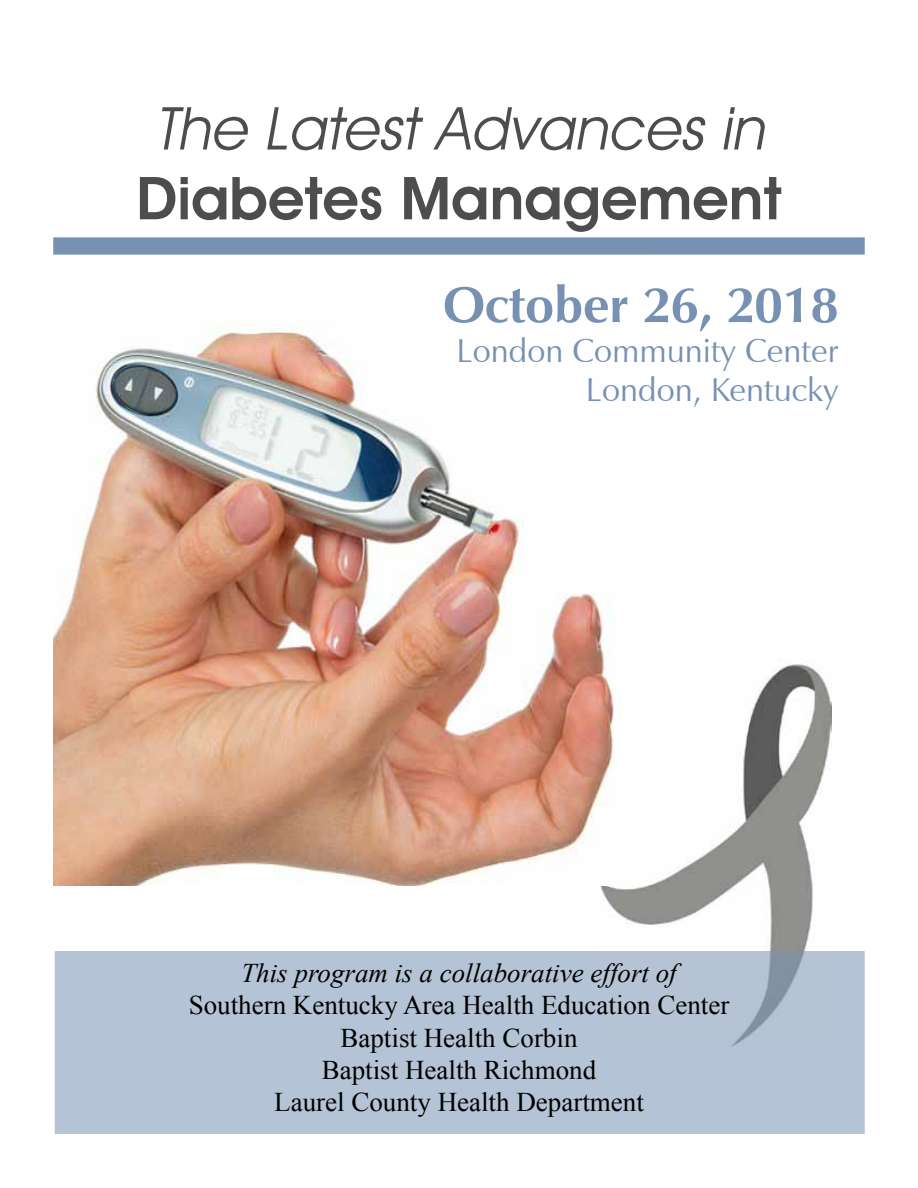
<style>
.page{position:relative;width:918px;height:1188px;background:#fff}
.page>*{position:absolute;margin:0;border:0;box-sizing:border-box;transform-origin:0 0}
.t1{font:italic 60px "Advantage";color:#4d4d4f}
.t2{font:600 60px "Advantage";color:#4d4d4f}
.t3{font:700 51px "Zapf Humanist 601 BT";color:#7791b3}
.t4{font:33px/39.6px "Zapf Humanist 601 BT";color:#7791b3;text-align:right}
.t5{font:27px/32.4px "Times New Roman";color:#000;text-align:center}
.t6{font:italic 27px "Times New Roman";color:#000}
</style>
<div class="page">
<img style="left:599px;top:660px;width:233px;height:291px">
<img style="left:53px;top:324px;width:593px;height:561px">
<div style="left:53px;top:237px;width:812px;height:18px;background:#7791b3;border:2px solid #7791b3"></div>
<div style="left:55px;top:951px;width:810px;height:183px;background:#b5c3d6"></div>
<h1 class="t1" style="left:155px;top:92px;width:611px">The Latest Advances in</h1>
<h1 class="t2" style="left:136px;top:162px;width:647px">Diabetes Management</h1>
<h2 class="t3" style="left:443px;top:273px;width:397px">October 26, 2018</h2>
<p class="t4" style="left:457px;top:331px;width:383px">London Community Center<br>London, Kentucky</p>
<p class="t6" style="left:241px;top:954px;width:437px">This program is a collaborative effort of</p>
<p class="t5" style="left:189px;top:988px;width:542px">Southern Kentucky Area Health Education Center<br>Baptist Health Corbin<br>Baptist Health Richmond<br>Laurel County Health Department</p>
</div>
